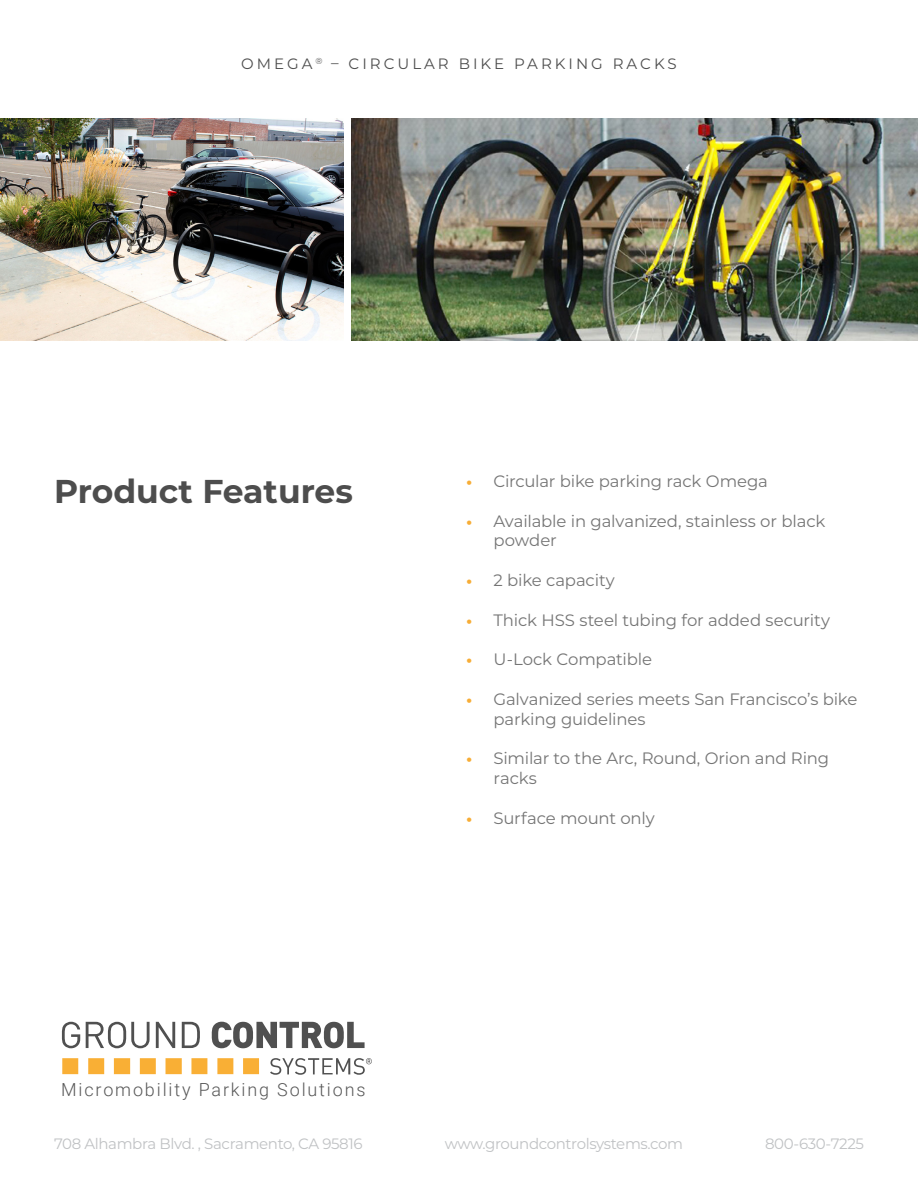
<style>
.page{position:relative;width:918px;height:1188px;background:#fff}
.page>*{position:absolute;margin:0;border:0;box-sizing:border-box;transform-origin:0 0}
.t1{font:700 33px "Montserrat";color:#4d4d4d}
.t2{font:300 18px "Roboto";letter-spacing:.105em;color:#585858}
.t3{font:16.5px/19.5px "Montserrat";letter-spacing:-.01em;color:#757575}
.t4{font:15px "Montserrat";letter-spacing:-.025em;color:#c0c2c4}
.t5{font:15px "Montserrat";letter-spacing:.2em;color:#4d4d4d}
.s1{font-family:"Myriad Pro";font-weight:700;color:#f7ad36}
</style>
<div class="page">
<svg style="left:62px;top:1058px;width:197px;height:16px"></svg>
<svg style="left:62px;top:1022px;width:18px;height:26px"></svg>
<svg style="left:86px;top:1022px;width:64px;height:26px"></svg>
<svg style="left:156px;top:1022px;width:19px;height:26px"></svg>
<svg style="left:182px;top:1022px;width:18px;height:26px"></svg>
<svg style="left:212px;top:1022px;width:153px;height:26px"></svg>
<svg style="left:270px;top:1058px;width:102px;height:17px"></svg>
<img style="left:351px;top:119px;width:567px;height:222px">
<img style="left:0;top:119px;width:343px;height:222px">
<p class="t5" style="left:241px;top:53px;width:437px">OMEGA <sup>®</sup> – CIRCULAR BIKE PARKING RACKS</p>
<h1 class="t1" style="left:54px;top:467px;width:300px">Product Features</h1>
<p class="t2" style="left:61px;top:1077px;width:306px">Micromobility Parking Solutions</p>
<p class="t3" style="left:466px;top:471px;width:303px"><span class="s1">•</span> Circular bike parking rack Omega</p>
<p class="t3" style="left:493px;top:511px;width:333px;text-indent:-27px"><span class="s1">•</span> Available in galvanized, stainless or black powder</p>
<p class="t3" style="left:466px;top:570px;width:150px"><span class="s1">•</span> 2 bike capacity</p>
<p class="t3" style="left:466px;top:610px;width:365px"><span class="s1">•</span> Thick HSS steel tubing for added security</p>
<p class="t3" style="left:466px;top:649px;width:187px"><span class="s1">•</span> U-Lock Compatible</p>
<p class="t3" style="left:493px;top:689px;width:365px;text-indent:-27px"><span class="s1">•</span> Galvanized series meets San Francisco’s bike parking guidelines</p>
<p class="t3" style="left:493px;top:748px;width:337px;text-indent:-27px"><span class="s1">•</span> Similar to the Arc, Round, Orion and Ring racks</p>
<p class="t3" style="left:466px;top:808px;width:190px"><span class="s1">•</span> Surface mount only</p>
<p class="t4" style="left:54px;top:1133px;width:310px">708 Alhambra Blvd. , Sacramento, CA 95816</p>
<p class="t4" style="left:445px;top:1133px;width:240px">www.groundcontrolsystems.com</p>
<p class="t4" style="left:765px;top:1133px;width:100px">800-630-7225</p>
</div>
